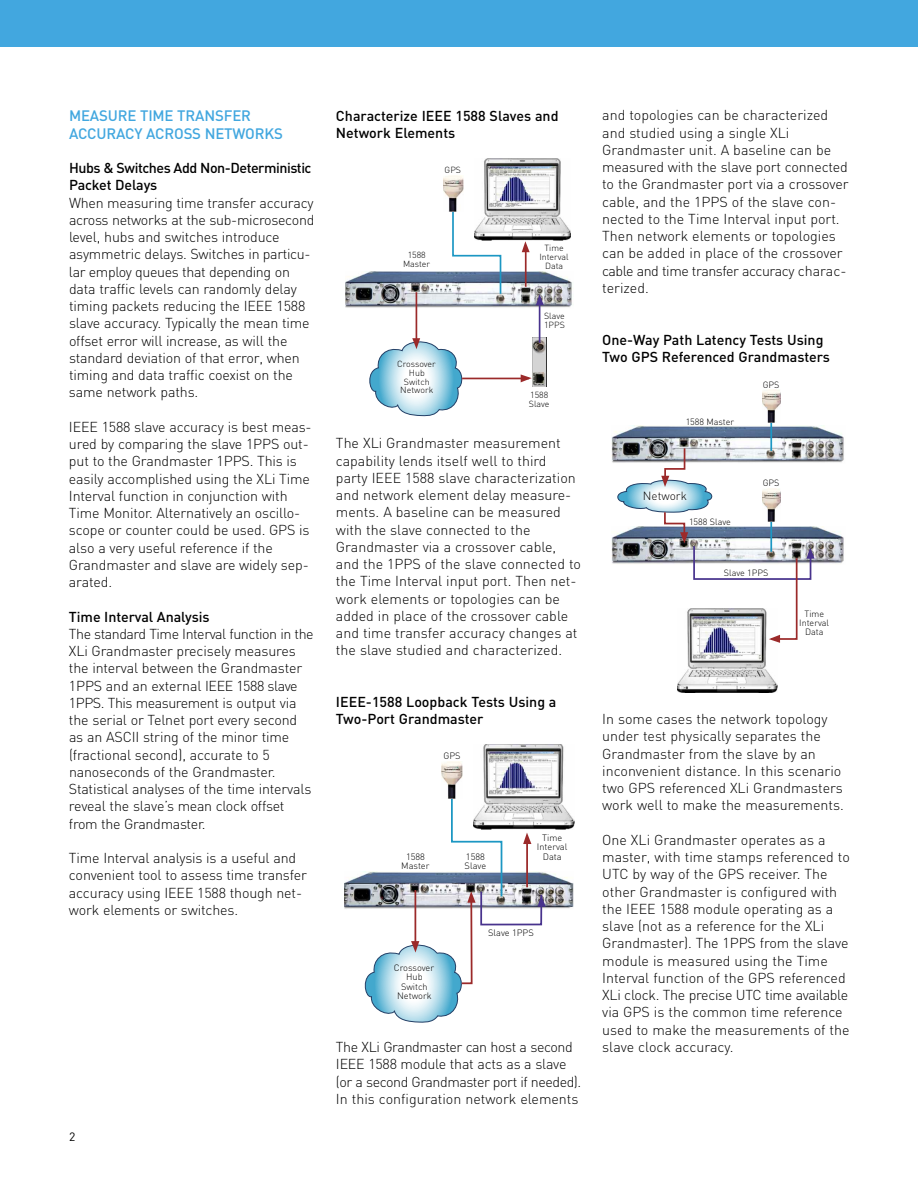
<style>
.page{position:relative;width:918px;height:1188px;background:#fff}
.page>*{position:absolute;margin:0;border:0;box-sizing:border-box;transform-origin:0 0}
.t1{font:500 15px/17.2px "DIN";letter-spacing:-.01em;color:#42a7df}
.t2{font:300 14.25px/17.2px "DIN";letter-spacing:-.01em;color:#000}
.t3{font:500 14.25px/17.2px "DIN";color:#000}
.t4{font:500 14.25px/17.2px "DIN";letter-spacing:-.03em;color:#000}
.t5{font:12px "DIN";color:#000}
.t6{font:300 11.7px "DIN";color:#000}
.t7{font:300 9.15px/9.1px "DIN";color:#000;text-align:center}
.t8{font:300 9px/9px "DIN";color:#000;text-align:center}
.t9{font:300 8.85px/8.9px "DIN";color:#000;text-align:center}
</style>
<div class="page">
<div style="left:0;top:0;width:918px;height:47px;background:#42a7df"></div>
<img style="left:533px;top:337px;width:14px;height:50px">
<img style="left:345px;top:271px;width:227px;height:37px">
<hr style="left:539px;top:298px;width:1px;height:45px;background:#48338d">
<svg style="left:536px;top:294px;width:8px;height:11px"></svg>
<hr style="left:462px;top:378px;width:67px;height:1px;background:#9b2a2a">
<svg style="left:521px;top:374px;width:11px;height:8px"></svg>
<hr style="left:525px;top:249px;width:2px;height:38px;background:#9b2a2a">
<svg style="left:522px;top:241px;width:8px;height:11px"></svg>
<hr style="left:416px;top:292px;width:1px;height:48px;background:#9b2a2a">
<svg style="left:369px;top:338px;width:95px;height:78px"></svg>
<svg style="left:451px;top:211px;width:51px;height:85px"></svg>
<img style="left:474px;top:159px;width:97px;height:82px">
<img style="left:443px;top:176px;width:20px;height:35px">
<img style="left:344px;top:873px;width:229px;height:36px">
<svg style="left:361px;top:799px;width:185px;height:224px"></svg>
<img style="left:473px;top:744px;width:101px;height:85px">
<img style="left:441px;top:762px;width:22px;height:37px">
<img style="left:677px;top:643px;width:100px;height:50px">
<img style="left:612px;top:425px;width:232px;height:38px">
<img style="left:612px;top:526px;width:232px;height:38px">
<hr style="left:770px;top:421px;width:2px;height:30px;background:#1c97c3">
<svg style="left:614px;top:447px;width:201px;height:196px"></svg>
<img style="left:762px;top:389px;width:19px;height:33px">
<img style="left:762px;top:489px;width:19px;height:32px">
<p class="t1" style="left:69px;top:108px;width:216px">MEASURE TIME TRANSFER<br>ACCURACY ACROSS NETWORKS</p>
<p class="t4" style="left:69px;top:160px;width:244px">Hubs &amp; Switches Add Non-Deterministic<br>Packet Delays</p>
<p class="t2" style="left:69px;top:194px;width:247px">When measuring time transfer accuracy across networks at the sub-microsecond level, hubs and switches introduce asymmetric delays. Switches in particu&shy;lar employ queues that depending on data traffic levels can randomly delay timing packets reducing the IEEE 1588 slave accuracy. Typically the mean time offset error will increase, as will the standard deviation of that error, when timing and data traffic coexist on the same network paths.</p>
<p class="t2" style="left:69px;top:418px;width:244px">IEEE 1588 slave accuracy is best meas&shy;ured by comparing the slave 1PPS out&shy;put to the Grandmaster 1PPS. This is easily accomplished using the XLi Time Interval function in conjunction with Time Monitor. Alternatively an oscillo&shy;scope or counter could be used. GPS is also a very useful reference if the Grandmaster and slave are widely sep&shy;arated.</p>
<p class="t3" style="left:69px;top:608px;width:142px">Time Interval Analysis</p>
<p class="t2" style="left:69px;top:625px;width:246px">The standard Time Interval function in the XLi Grandmaster precisely measures the interval between the Grandmaster 1PPS and an external IEEE 1588 slave 1PPS. This measurement is output via the serial or Telnet port every second as an ASCII string of the minor time (fractional second), accurate to 5 nanoseconds of the Grandmaster.<br>Statistical analyses of the time intervals reveal the slave’s mean clock offset from the Grandmaster.</p>
<p class="t2" style="left:69px;top:850px;width:239px">Time Interval analysis is a useful and convenient tool to assess time transfer accuracy using IEEE 1588 though net&shy;work elements or switches.</p>
<p class="t5" style="left:69px;top:1130px;width:8px">2</p>
<p class="t3" style="left:336px;top:107px;width:224px">Characterize IEEE 1588 Slaves and<br>Network Elements</p>
<p class="t9" style="left:445px;top:165px;width:18px">GPS</p>
<p class="t9" style="left:403px;top:251px;width:29px">1588<br>Master</p>
<p class="t9" style="left:539px;top:244px;width:31px">Time<br>Interval<br>Data</p>
<p class="t9" style="left:397px;top:359px;width:40px">Crossover<br>Hub<br>Switch<br>Network</p>
<p class="t9" style="left:544px;top:312px;width:22px;text-align:left">Slave<br>1PPS</p>
<p class="t9" style="left:529px;top:391px;width:22px;text-align:left">1588<br>Slave</p>
<p class="t2" style="left:336px;top:435px;width:247px">The XLi Grandmaster measurement capability lends itself well to third party IEEE 1588 slave characterization and network element delay measure&shy;ments. A baseline can be measured with the slave connected to the Grandmaster via a crossover cable, and the 1PPS of the slave connected to the Time Interval input port. Then net&shy;work elements or topologies can be added in place of the crossover cable and time transfer accuracy changes at the slave studied and characterized.</p>
<p class="t3" style="left:336px;top:694px;width:222px">IEEE-1588 Loopback Tests Using a<br>Two-Port Grandmaster</p>
<p class="t7" style="left:443px;top:751px;width:19px">GPS</p>
<p class="t7" style="left:401px;top:852px;width:30px">1588<br>Master</p>
<p class="t7" style="left:465px;top:852px;width:23px;text-align:left">1588<br>Slave</p>
<p class="t7" style="left:537px;top:833px;width:32px">Time<br>Interval<br>Data</p>
<p class="t7" style="left:394px;top:963px;width:42px">Crossover<br>Hub<br>Switch<br>Network</p>
<p class="t7" style="left:488px;top:929px;width:47px">Slave 1PPS</p>
<p class="t2" style="left:336px;top:1039px;width:247px">The XLi Grandmaster can host a second IEEE 1588 module that acts as a slave (or a second Grandmaster port if needed).<br>In this configuration network elements</p>
<p class="t2" style="left:602px;top:107px;width:248px">and topologies can be characterized and studied using a single XLi Grandmaster unit. A baseline can be measured with the slave port connected to the Grandmaster port via a crossover cable, and the 1PPS of the slave con&shy;nected to the Time Interval input port.<br>Then network elements or topologies can be added in place of the crossover cable and time transfer accuracy charac&shy;terized.</p>
<p class="t3" style="left:602px;top:331px;width:229px">One-Way Path Latency Tests Using<br>Two GPS Referenced Grandmasters</p>
<p class="t8" style="left:686px;top:417px;width:50px">1588 Master</p>
<p class="t6" style="left:643px;top:489px;width:46px">Network</p>
<p class="t8" style="left:689px;top:517px;width:43px">1588 Slave</p>
<p class="t8" style="left:763px;top:380px;width:18px">GPS</p>
<p class="t8" style="left:763px;top:479px;width:18px">GPS</p>
<p class="t8" style="left:724px;top:568px;width:46px">Slave 1PPS</p>
<p class="t8" style="left:799px;top:609px;width:31px">Time<br>Interval<br>Data</p>
<p class="t2" style="left:602px;top:711px;width:243px">In some cases the network topology under test physically separates the Grandmaster from the slave by an inconvenient distance. In this scenario two GPS referenced XLi Grandmasters work well to make the measurements.</p>
<p class="t2" style="left:602px;top:831px;width:249px">One XLi Grandmaster operates as a master, with time stamps referenced to UTC by way of the GPS receiver. The other Grandmaster is configured with the IEEE 1588 module operating as a slave (not as a reference for the XLi Grandmaster). The 1PPS from the slave module is measured using the Time Interval function of the GPS referenced XLi clock. The precise UTC time available via GPS is the common time reference used to make the measurements of the slave clock accuracy.</p>
</div>
